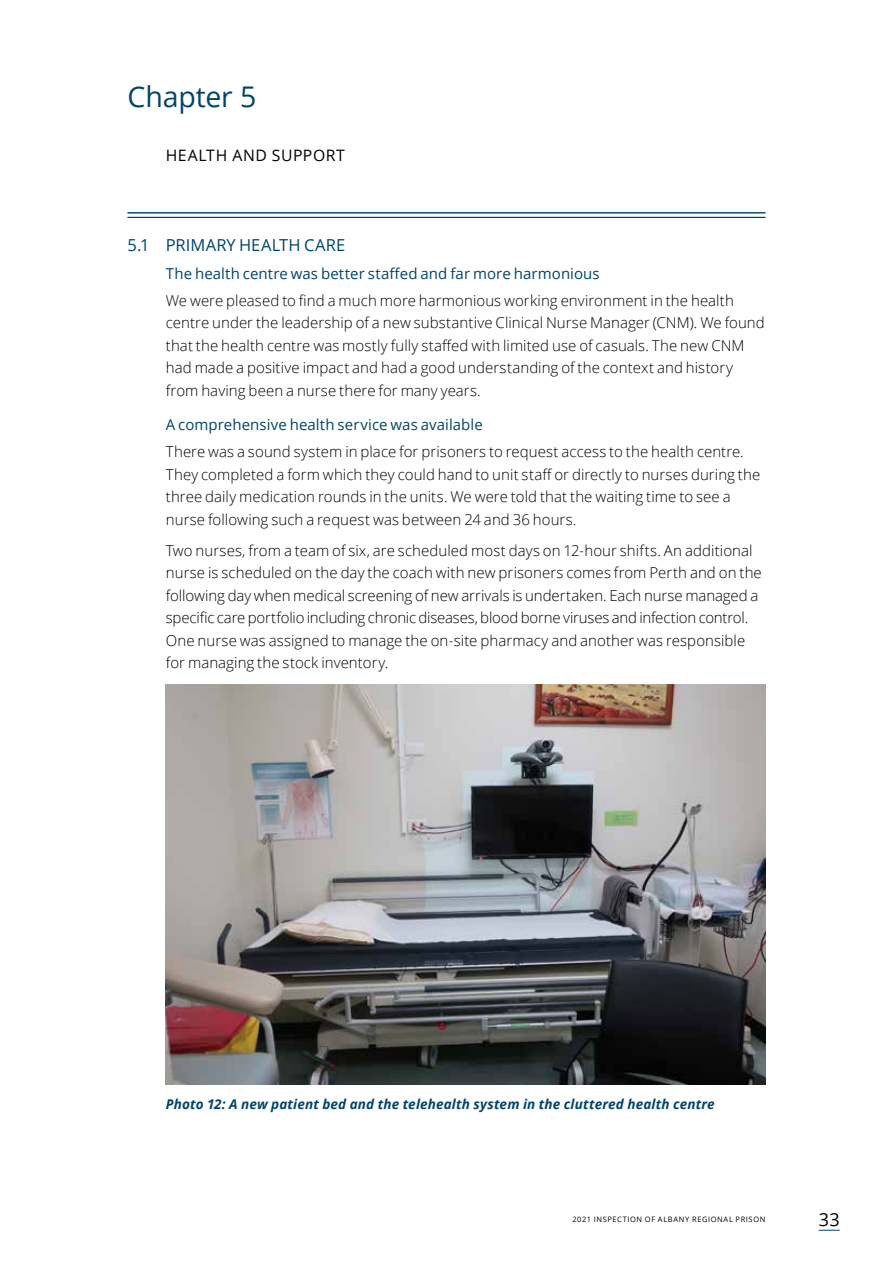
<style>
.page{position:relative;width:893px;height:1263px;background:#fff}
.page>*{position:absolute;margin:0;border:0;box-sizing:border-box;transform-origin:0 0}
.t1{font:28.5px "Open Sans";letter-spacing:-.005em;color:#00446a}
.t2{font:18px "Open Sans";color:#000}
.t3{font:16.5px "Open Sans";letter-spacing:.01em;color:#00446a}
.t4{font:15.75px "Open Sans";letter-spacing:.035em;color:#000}
.t5{font:300 15px/22.5px "Open Sans";letter-spacing:.005em;color:#000}
.t6{font:15px "Open Sans";letter-spacing:.005em;color:#00446a}
.t7{font:italic 700 13.5px "Open Sans";letter-spacing:.01em;color:#00446a}
.t8{font:7.5px "Open Sans";letter-spacing:.08em;color:#000}
</style>
<div class="page">
<svg style="left:819px;top:1230px;width:21px;height:1px"></svg>
<hr style="left:128px;top:213px;width:637px;height:1px;background:#00446a">
<hr style="left:128px;top:217px;width:637px;height:1px;background:#00446a">
<img style="left:166px;top:684px;width:599px;height:400px">
<h1 class="t1" style="left:128px;top:77px;width:131px">Chapter 5</h1>
<p class="t4" style="left:166px;top:144px;width:181px">HEALTH AND SUPPORT</p>
<p class="t3" style="left:128px;top:233px;width:219px">5.1 PRIMARY HEALTH CARE</p>
<p class="t6" style="left:166px;top:263px;width:435px">The health centre was better staffed and far more harmonious</p>
<p class="t5" style="left:166px;top:289px;width:600px">We were pleased to find a much more harmonious working environment in the health centre under the leadership of a new substantive Clinical Nurse Manager (CNM). We found that the health centre was mostly fully staffed with limited use of casuals. The new CNM had made a positive impact and had a good understanding of the context and history from having been a nurse there for many years.</p>
<p class="t6" style="left:166px;top:415px;width:319px">A comprehensive health service was available</p>
<p class="t5" style="left:166px;top:440px;width:596px">There was a sound system in place for prisoners to request access to the health centre.<br>They completed a form which they could hand to unit staff or directly to nurses during the three daily medication rounds in the units. We were told that the waiting time to see a nurse following such a request was between 24 and 36 hours.</p>
<p class="t5" style="left:166px;top:539px;width:597px">Two nurses, from a team of six, are scheduled most days on 12-hour shifts. An additional nurse is scheduled on the day the coach with new prisoners comes from Perth and on the following day when medical screening of new arrivals is undertaken. Each nurse managed a specific care portfolio including chronic diseases, blood borne viruses and infection control.<br>One nurse was assigned to manage the on-site pharmacy and another was responsible for managing the stock inventory.</p>
<p class="t7" style="left:166px;top:1094px;width:550px">Photo 12: A new patient bed and the telehealth system in the cluttered health centre</p>
<p class="t8" style="left:572px;top:1214px;width:194px">2021 INSPECTION OF ALBANY REGIONAL PRISON</p>
<p class="t2" style="left:819px;top:1207px;width:22px">33</p>
</div>
